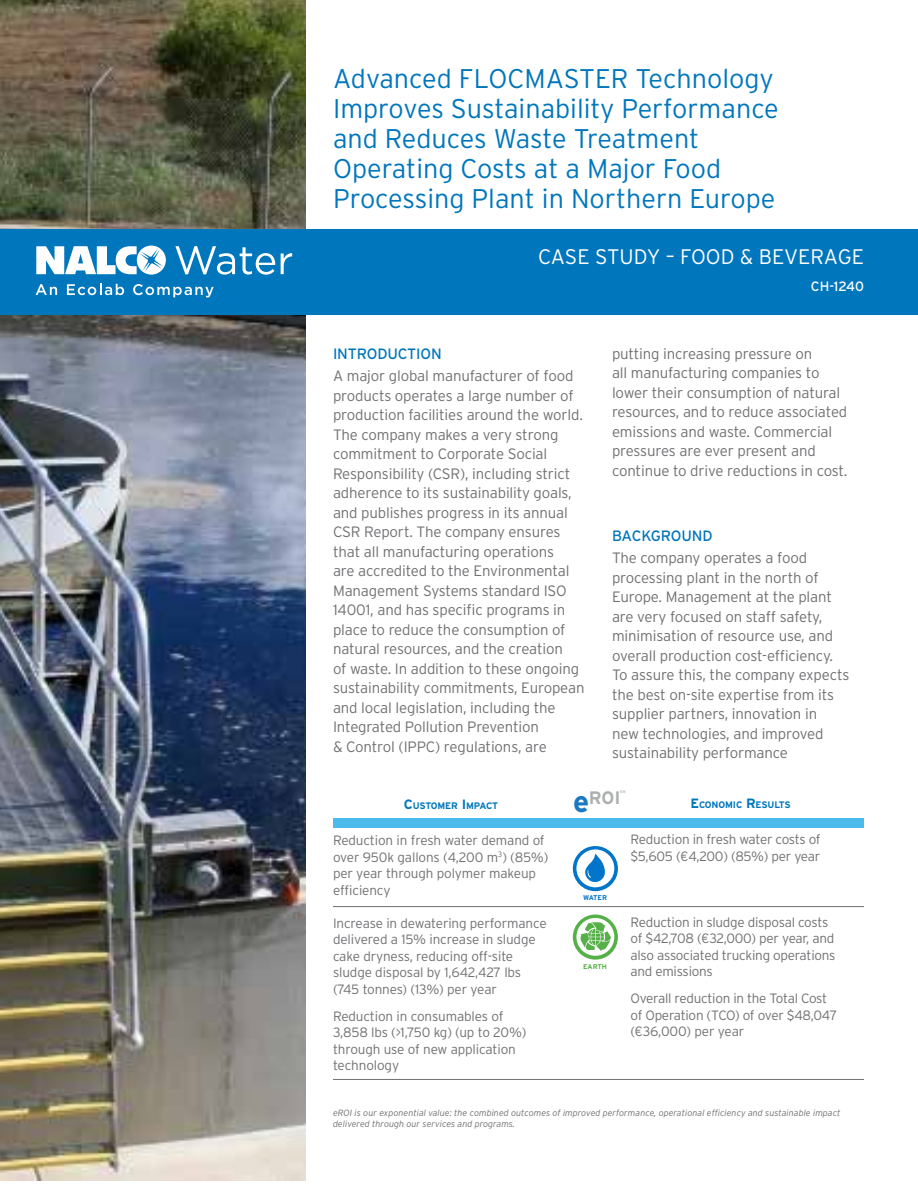
<style>
.page{position:relative;width:918px;height:1188px;background:#fff}
.page>*{position:absolute;margin:0;border:0;box-sizing:border-box;transform-origin:0 0}
.t1{font:300 27px/30px "Interstate";color:#0076bc}
.t2{font:300 21px "Interstate";color:#fff}
.t3{font:700 18px "Interstate";color:#aeafaf}
.t4{font:300 15px/19.5px "Interstate";letter-spacing:-.01em;color:#717073}
.t5{font:15px "Interstate";letter-spacing:-.01em;color:#0076bc}
.t6{font:300 13.5px/16.5px "Interstate";letter-spacing:-.02em;color:#717073}
.t7{font:13.5px "Interstate";color:#fff}
.t8{font:700 9.45px "Interstate";letter-spacing:-.015em;color:#0076bc}
.t9{font:italic 300 9px/10.5px "Interstate";color:#717073}
.t10{font:700 6.9px "Interstate";letter-spacing:-.035em;color:#0075c9}
.t11{font:700 6.9px "Interstate";color:#55b147}
.t12{font:700 3.75px "Interstate";color:#babcbe}
.s1{font-size:13.5px}
.s2{font-size:30px;color:#1d79bf}
</style>
<div class="page">
<img style="left:0;top:0;width:306px;height:1180px">
<div style="left:0;top:229px;width:918px;height:85px;background:#0076bc"></div>
<svg style="left:573px;top:846px;width:45px;height:45px"></svg>
<hr style="left:333px;top:906px;width:531px;height:1px;background:#717073">
<svg style="left:573px;top:915px;width:45px;height:45px"></svg>
<div style="left:333px;top:819px;width:531px;height:9px;background:#4bbbeb"></div>
<hr style="left:333px;top:1079px;width:531px;height:1px;background:#717073">
<svg style="left:36px;top:284px;width:21px;height:11px"></svg>
<svg style="left:67px;top:284px;width:57px;height:11px"></svg>
<svg style="left:133px;top:284px;width:81px;height:13px"></svg>
<svg style="left:36px;top:246px;width:130px;height:29px"></svg>
<svg style="left:175px;top:246px;width:100px;height:29px"></svg>
<svg style="left:281px;top:253px;width:11px;height:21px"></svg>
<h1 class="t1" style="left:333px;top:64px;width:447px">Advanced FLOCMASTER Technology Improves Sustainability Performance and Reduces Waste Treatment Operating Costs at a Major Food Processing Plant in Northern Europe</h1>
<h2 class="t2" style="left:538px;top:244px;width:327px">CASE STUDY – FOOD &amp; BEVERAGE</h2>
<p class="t5" style="left:333px;top:344px;width:110px">INTRODUCTION</p>
<p class="t4" style="left:333px;top:366px;width:253px">A major global manufacturer of food products operates a large number of production facilities around the world.<br>The company makes a very strong commitment to Corporate Social Responsibility (CSR), including strict adherence to its sustainability goals, and publishes progress in its annual CSR Report. The company ensures that all manufacturing operations<br>are accredited to the Environmental Management Systems standard ISO 14001, and has specific programs in place to reduce the consumption of natural resources, and the creation<br>of waste. In addition to these ongoing sustainability commitments, European and local legislation, including the Integrated Pollution Prevention<br>&amp; Control (IPPC) regulations, are</p>
<p class="t7" style="left:811px;top:278px;width:55px">CH-1240</p>
<p class="t4" style="left:612px;top:344px;width:237px">putting increasing pressure on<br>all manufacturing companies to lower their consumption of natural resources, and to reduce associated emissions and waste. Commercial pressures are ever present and continue to drive reductions in cost.</p>
<p class="t5" style="left:612px;top:527px;width:102px">BACKGROUND</p>
<p class="t4" style="left:612px;top:548px;width:239px">The company operates a food processing plant in the north of Europe. Management at the plant are very focused on staff safety, minimisation of resource use, and overall production cost-efficiency.<br>To assure this, the company expects the best on-site expertise from its supplier partners, innovation in<br>new technologies, and improved sustainability performance</p>
<p class="t12" style="left:620px;top:790px;width:7px">SM</p>
<p class="t8" style="left:404px;top:800px;width:96px"><span class="s1">C</span>USTOMER <span class="s1">I</span>MPACT</p>
<p class="t3" style="left:573px;top:787px;width:49px"><span class="s2">e</span>ROI</p>
<p class="t8" style="left:690px;top:799px;width:102px"><span class="s1">E</span>CONOMIC <span class="s1">R</span> ESULTS</p>
<p class="t6" style="left:333px;top:832px;width:217px">Reduction in fresh water demand of over 950k gallons (4,200 m<sup>3</sup>) (85%) per year through polymer makeup efficiency</p>
<p class="t6" style="left:333px;top:915px;width:215px">Increase in dewatering performance delivered a 15% increase in sludge cake dryness, reducing off-site sludge disposal by 1,642,427 lbs (745 tonnes) (13%) per year</p>
<p class="t6" style="left:333px;top:1008px;width:195px">Reduction in consumables of<br>3,858 lbs (&gt;1,750 kg) (up to 20%) through use of new application technology</p>
<p class="t10" style="left:583px;top:894px;width:25px">WATER</p>
<p class="t11" style="left:583px;top:962px;width:25px">EARTH</p>
<p class="t6" style="left:631px;top:831px;width:192px">Reduction in fresh water costs of $5,605 (€4,200) (85%) per year</p>
<p class="t6" style="left:631px;top:914px;width:207px">Reduction in sludge disposal costs of $42,708 (€32,000) per year, and also associated trucking operations and emissions</p>
<p class="t6" style="left:631px;top:990px;width:208px">Overall reduction in the Total Cost of Operation (TCO) of over $48,047 (€36,000) per year</p>
<p class="t9" style="left:333px;top:1108px;width:509px">eROI is our exponential value: the combined outcomes of improved performance, operational efficiency and sustainable impact delivered through our services and programs.</p>
</div>
